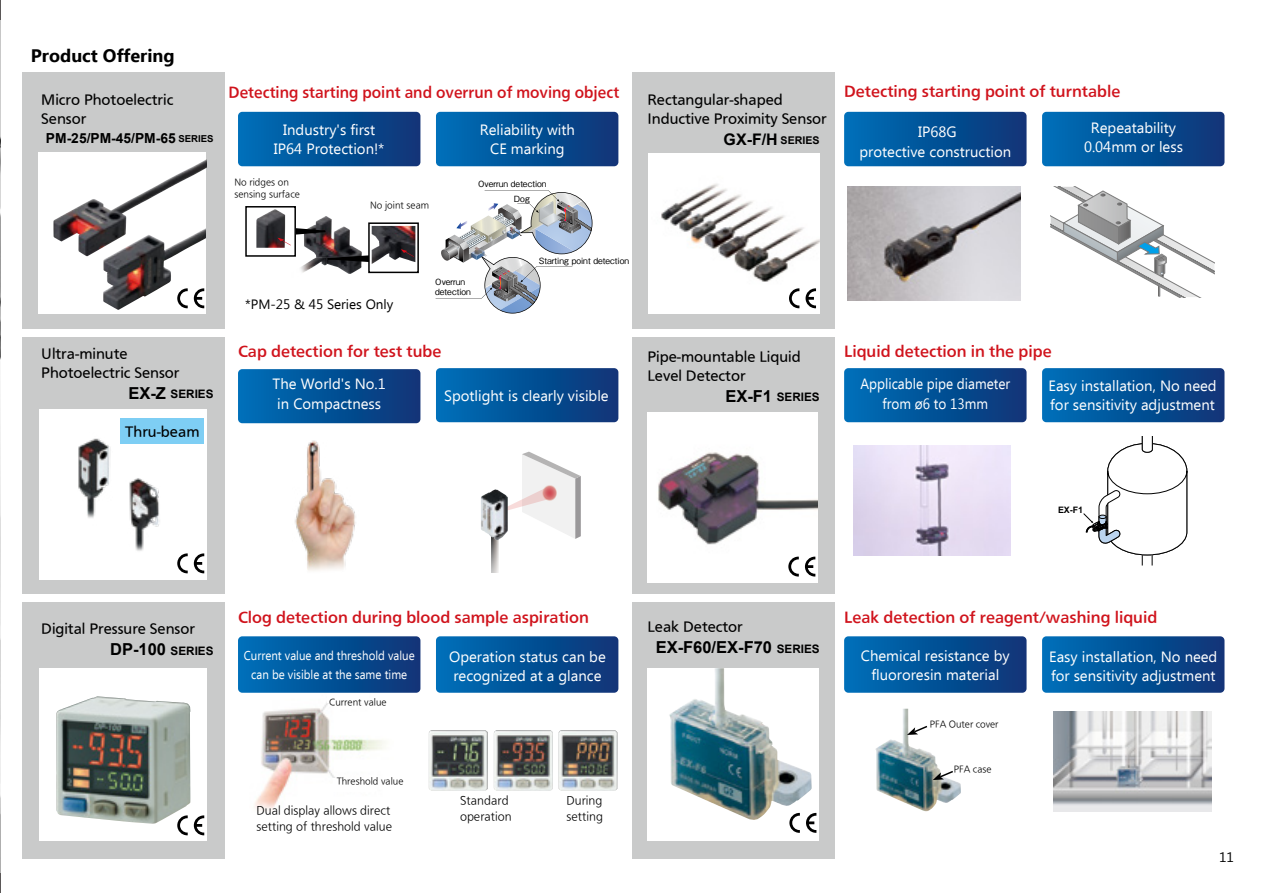
<style>
.page{position:relative;width:1263px;height:893px;background:#fff}
.page>*{position:absolute;margin:0;border:0;box-sizing:border-box;transform-origin:0 0}
.t1{font:700 18px "Ebrima";color:#000}
.t2{font:700 16.5px "Arial";color:#000}
.t3{font:700 15.9px "Arial";color:#000}
.t4{font:14.85px/19.2px "Ebrima";color:#fff;text-align:center}
.t5{font:14.85px/19.2px "Ebrima";color:#fff;text-align:center;scale:.91 1}
.t6{font:13.8px "PUD Sans serif B";color:#d0131c}
.t7{font:13.8px "PUD Sans serif B";color:#d0131c;scale:.95 1}
.t8{font:700 13.8px "Arial";color:#000}
.t9{font:13.8px "Ebrima";color:#000}
.t10{font:13.5px "Ebrima";color:#000}
.t11{font:12.75px/19.2px "PUD Sans serif M";color:#000}
.t12{font:12.75px/19.2px "Ebrima";color:#fff;text-align:center;scale:.9 1}
.t13{font:700 11.7px "Arial";color:#000}
.t14{font:10.65px/15.9px "PUD Sans serif R";color:#000}
.t15{font:700 8.85px "Arial";color:#000}
.t16{font:8.55px/12.8px "PUD Sans serif R";color:#000}
.t17{font:8.55px/10.2px "Gothic BBB Pro Medium 90 msp RKSJ H";color:#000}
.s1{font-size:9.6px}
.s2{font-size:10.65px}
.s3{font-size:16.5px}
.s4{font-size:11.7px}
</style>
<div class="page">
<img style="left:0;top:20px;width:1px;height:854px">
<svg style="left:0;top:0;width:1px;height:20px"></svg>
<svg style="left:0;top:874px;width:1px;height:19px"></svg>
<img style="left:254px;top:702px;width:131px;height:108px">
<div style="left:327px;top:691px;width:42px;height:12px;background:#fff"></div>
<div style="left:333px;top:778px;width:42px;height:14px;background:#fff"></div>
<img style="left:875px;top:709px;width:86px;height:102px">
<div style="left:23px;top:73px;width:202px;height:256px;background:#c9caca"></div>
<div style="left:632px;top:73px;width:203px;height:256px;background:#c9caca"></div>
<div style="left:23px;top:337px;width:202px;height:256px;background:#c9caca"></div>
<div style="left:632px;top:337px;width:203px;height:256px;background:#c9caca"></div>
<div style="left:23px;top:602px;width:202px;height:256px;background:#c9caca"></div>
<div style="left:632px;top:602px;width:203px;height:256px;background:#c9caca"></div>
<div style="left:38px;top:152px;width:168px;height:161px;background:#fff"></div>
<img style="left:103px;top:256px;width:102px;height:54px">
<svg style="left:238px;top:369px;width:182px;height:54px;background:#045297"></svg>
<svg style="left:844px;top:368px;width:182px;height:54px;background:#055297"></svg>
<div style="left:39px;top:409px;width:168px;height:171px;background:#fff"></div>
<img style="left:78px;top:438px;width:116px;height:127px">
<img style="left:295px;top:440px;width:61px;height:131px">
<svg style="left:508px;top:452px;width:73px;height:87px"></svg>
<svg style="left:492px;top:540px;width:6px;height:33px"></svg>
<img style="left:481px;top:489px;width:27px;height:51px">
<svg style="left:436px;top:190px;width:156px;height:124px"></svg>
<img style="left:471px;top:247px;width:16px;height:9px">
<div style="left:647px;top:412px;width:171px;height:171px;background:#fff"></div>
<img style="left:658px;top:452px;width:160px;height:108px">
<svg style="left:238px;top:112px;width:182px;height:54px;background:#045297"></svg>
<svg style="left:844px;top:112px;width:182px;height:54px;background:#045297"></svg>
<svg style="left:436px;top:112px;width:182px;height:54px;background:#045197"></svg>
<svg style="left:1042px;top:112px;width:182px;height:54px;background:#045297"></svg>
<img style="left:53px;top:159px;width:154px;height:97px">
<img style="left:304px;top:216px;width:58px;height:42px">
<img style="left:300px;top:258px;width:26px;height:15px">
<img style="left:326px;top:263px;width:36px;height:11px">
<svg style="left:326px;top:254px;width:42px;height:9px"></svg>
<svg style="left:371px;top:225px;width:45px;height:39px"></svg>
<div style="left:368px;top:222px;width:51px;height:51px;border:2px solid #000"></div>
<img style="left:372px;top:226px;width:43px;height:38px">
<div style="left:245px;top:206px;width:51px;height:51px;border:2px solid #000"></div>
<img style="left:256px;top:209px;width:29px;height:39px">
<svg style="left:277px;top:227px;width:50px;height:18px"></svg>
<svg style="left:401px;top:249px;width:13px;height:8px"></svg>
<svg style="left:238px;top:636px;width:182px;height:57px;background:#065398"></svg>
<svg style="left:844px;top:636px;width:182px;height:57px;background:#075498"></svg>
<svg style="left:436px;top:636px;width:182px;height:57px;background:#065398"></svg>
<svg style="left:1042px;top:636px;width:182px;height:57px;background:#075398"></svg>
<div style="left:39px;top:668px;width:168px;height:173px;background:#fff"></div>
<img style="left:56px;top:696px;width:134px;height:128px">
<svg style="left:436px;top:368px;width:182px;height:54px;background:#045297"></svg>
<svg style="left:1083px;top:436px;width:104px;height:129px"></svg>
<div style="left:648px;top:153px;width:172px;height:160px;background:#fff"></div>
<img style="left:661px;top:183px;width:159px;height:109px">
<img style="left:848px;top:187px;width:173px;height:114px">
<svg style="left:1051px;top:187px;width:163px;height:110px"></svg>
<img style="left:853px;top:446px;width:157px;height:110px">
<img style="left:1054px;top:711px;width:157px;height:100px">
<div style="left:647px;top:668px;width:171px;height:173px;background:#fff"></div>
<img style="left:669px;top:668px;width:143px;height:152px">
<svg style="left:907px;top:724px;width:22px;height:11px"></svg>
<svg style="left:933px;top:769px;width:22px;height:11px"></svg>
<img style="left:429px;top:730px;width:59px;height:60px">
<img style="left:494px;top:730px;width:59px;height:60px">
<img style="left:558px;top:730px;width:59px;height:60px">
<svg style="left:1042px;top:368px;width:182px;height:54px;background:#055297"></svg>
<svg style="left:177px;top:288px;width:11px;height:20px"></svg>
<svg style="left:194px;top:288px;width:10px;height:20px"></svg>
<svg style="left:789px;top:288px;width:10px;height:20px"></svg>
<svg style="left:805px;top:288px;width:11px;height:20px"></svg>
<svg style="left:177px;top:553px;width:11px;height:20px"></svg>
<svg style="left:194px;top:553px;width:10px;height:20px"></svg>
<svg style="left:788px;top:557px;width:11px;height:19px"></svg>
<svg style="left:805px;top:557px;width:10px;height:19px"></svg>
<svg style="left:177px;top:815px;width:11px;height:20px"></svg>
<svg style="left:194px;top:815px;width:10px;height:20px"></svg>
<svg style="left:789px;top:813px;width:11px;height:20px"></svg>
<svg style="left:806px;top:813px;width:10px;height:20px"></svg>
<div style="left:120px;top:418px;width:84px;height:26px;background:#7ecef4"></div>
<p class="t1" style="left:31px;top:42px;width:145px">Product Offering</p>
<p class="t11" style="left:41px;top:90px;width:134px">Micro Photoelectric<br>Sensor</p>
<p class="t7" style="left:229px;top:83px;width:413px">Detecting starting point and overrun of moving object</p>
<p class="t6" style="left:844px;top:82px;width:278px">Detecting starting point of turntable</p>
<p class="t11" style="left:647px;top:90px;width:181px">Rectangular-shaped<br>Inductive Proximity Sensor</p>
<p class="t4" style="left:480px;top:121px;width:97px">Reliability with<br>CE marking</p>
<p class="t4" style="left:1084px;top:119px;width:100px">Repeatability<br>0.04mm or less</p>
<p class="t4" style="left:274px;top:121px;width:112px">Industry's first<br>IP64 Protection!*</p>
<p class="t4" style="left:859px;top:124px;width:153px">IP68G<br>protective construction</p>
<p class="t8" style="left:46px;top:129px;width:169px">PM-25/PM-45/PM-65 <span class="s1">SERIES</span></p>
<p class="t3" style="left:724px;top:128px;width:97px">GX-F/H <span class="s2">SERIES</span></p>
<p class="t16" style="left:234px;top:175px;width:67px">No ridges on sensing surface</p>
<p class="t16" style="left:370px;top:199px;width:60px">No joint seam</p>
<p class="t17" style="left:478px;top:178px;width:70px">Overrun detection</p>
<p class="t17" style="left:514px;top:192px;width:17px">Dog</p>
<p class="t17" style="left:539px;top:255px;width:92px">Starting point detection</p>
<p class="t17" style="left:435px;top:276px;width:37px">Overrun detection</p>
<p class="t10" style="left:245px;top:294px;width:150px">*PM-25 &amp; 45 Series Only</p>
<p class="t6" style="left:238px;top:341px;width:205px">Cap detection for test tube</p>
<p class="t6" style="left:844px;top:341px;width:209px">Liquid detection in the pipe</p>
<p class="t11" style="left:41px;top:344px;width:140px">Ultra-minute<br>Photoelectric Sensor</p>
<p class="t11" style="left:647px;top:347px;width:155px">Pipe-mountable Liquid<br>Level Detector</p>
<p class="t13" style="left:128px;top:386px;width:87px"><span class="s3">EX-Z</span> SERIES</p>
<p class="t13" style="left:725px;top:389px;width:96px"><span class="s3">EX-F1</span> SERIES</p>
<p class="t4" style="left:273px;top:375px;width:115px">The World's No.1 in Compactness</p>
<p class="t5" style="left:860px;top:375px;width:166px">Applicable pipe diameter from ø6 to 13mm</p>
<p class="t4" style="left:1048px;top:377px;width:170px;text-align:left">Easy installation, No need for sensitivity adjustment</p>
<p class="t4" style="left:444px;top:387px;width:166px">Spotlight is clearly visible</p>
<p class="t11" style="left:125px;top:422px;width:76px">Thru-beam</p>
<p class="t15" style="left:1058px;top:504px;width:27px">EX-F1</p>
<p class="t6" style="left:238px;top:608px;width:352px">Clog detection during blood sample aspiration</p>
<p class="t6" style="left:844px;top:608px;width:315px">Leak detection of reagent/washing liquid</p>
<p class="t11" style="left:41px;top:618px;width:155px">Digital Pressure Sensor</p>
<p class="t11" style="left:647px;top:617px;width:97px">Leak Detector</p>
<p class="t2" style="left:110px;top:639px;width:105px">DP-100 <span class="s4">SERIES</span></p>
<p class="t2" style="left:656px;top:637px;width:165px">EX-F60/EX-F70 <span class="s4">SERIES</span></p>
<p class="t4" style="left:449px;top:648px;width:158px;text-align:left">Operation status can be recognized at a glance</p>
<p class="t4" style="left:861px;top:647px;width:150px">Chemical resistance by fluororesin material</p>
<p class="t12" style="left:244px;top:646px;width:191px">Current value and threshold value can be visible at the same time</p>
<p class="t4" style="left:1049px;top:648px;width:170px;text-align:left">Easy installation, No need for sensitivity adjustment</p>
<p class="t16" style="left:329px;top:695px;width:59px">Current value</p>
<p class="t16" style="left:337px;top:774px;width:68px">Threshold value</p>
<p class="t14" style="left:256px;top:803px;width:137px">Dual display allows direct setting of threshold value</p>
<p class="t14" style="left:460px;top:792px;width:53px">Standard operation</p>
<p class="t14" style="left:566px;top:792px;width:38px">During setting</p>
<p class="t16" style="left:930px;top:718px;width:70px">PFA Outer cover</p>
<p class="t16" style="left:954px;top:763px;width:39px">PFA case</p>
<p class="t9" style="left:1219px;top:847px;width:16px">11</p>
</div>
